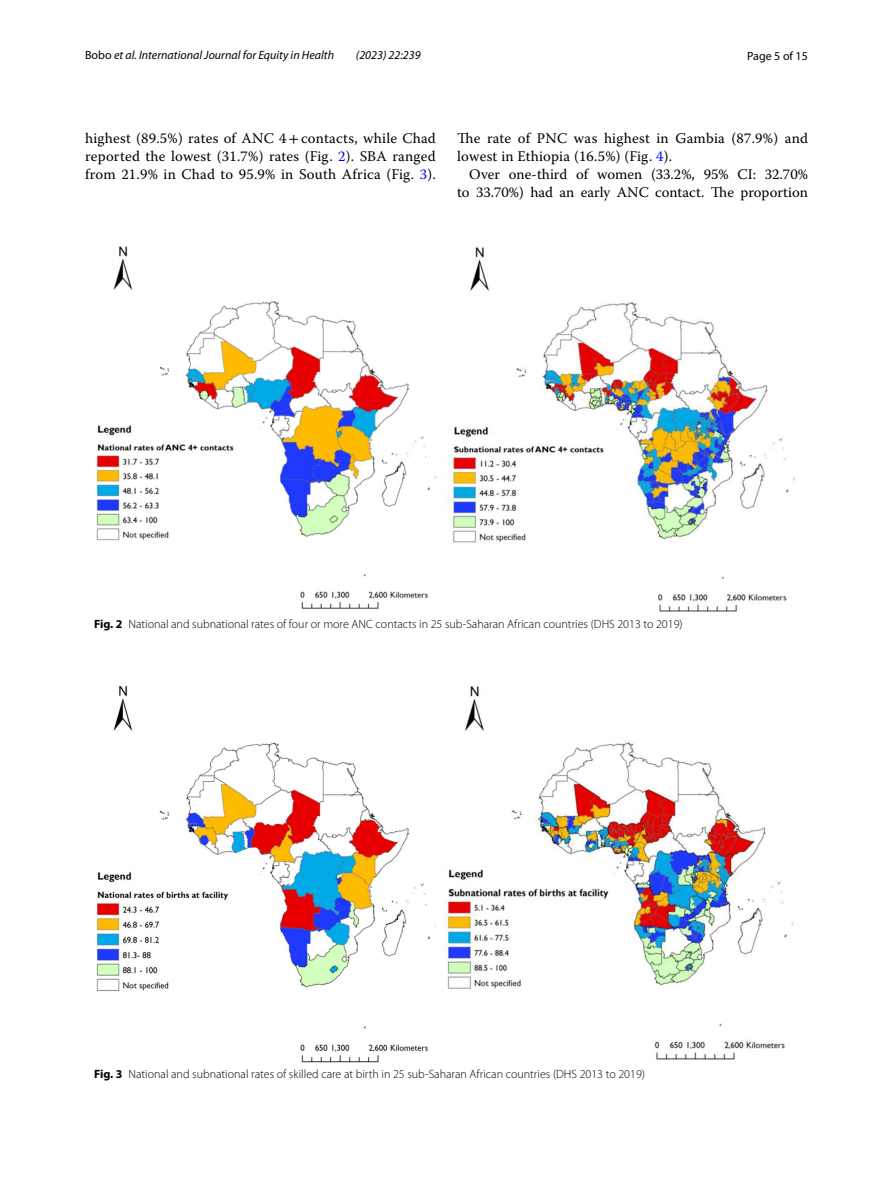
<style>
.page{position:relative;width:893px;height:1187px;background:#fff}
.page>*{position:absolute;margin:0;border:0;box-sizing:border-box;transform-origin:0 0}
.t1{font:14.7px/18px "Warnock Pro";letter-spacing:.015em;color:#000;text-align:justify}
.t2{font:300 12px "Myriad Pro";color:#000}
.t3{font:italic 12px "Myriad Pro";color:#000}
.t4{font:12px "Myriad Pro";color:#000}
.s1{font-style:normal}
.s2{font-family:"STIX"}
.s3{color:#00f}
.s4{font-weight:700}
</style>
<div class="page">
<img style="left:96px;top:246px;width:699px;height:366px">
<img style="left:96px;top:685px;width:698px;height:377px">
<p class="t3" style="left:85px;top:48px;width:251px"><span class="s1">Bobo</span> et al. International Journal for Equity in Health</p>
<p class="t3" style="left:356px;top:48px;width:66px">(2023) 22:239</p>
<p class="t4" style="left:747px;top:48px;width:62px">Page 5 of 15</p>
<p class="t1" style="left:85px;top:129px;width:352px">highest (89.5%) rates of ANC 4<span class="s2">+</span>contacts, while Chad reported the lowest (31.7%) rates (Fig. <span class="s3">2</span>). SBA ranged from 21.9% in Chad to 95.9% in South Africa (Fig. <span class="s3">3</span>).</p>
<p class="t1" style="left:457px;top:128px;width:352px">The rate of PNC was highest in Gambia (87.9%) and lowest in Ethiopia (16.5%) (Fig. <span class="s3">4</span>).</p>
<p class="t1" style="left:457px;top:164px;width:352px;text-align:right">Over one-third of women (33.2%, 95% CI: 32.70% to 33.70%) had an early ANC contact. The proportion</p>
<p class="t2" style="left:94px;top:617px;width:590px"><span class="s4">Fig. 2</span> National and subnational rates of four or more ANC contacts in 25 sub-Saharan African countries (DHS 2013 to 2019)</p>
<p class="t2" style="left:94px;top:1067px;width:552px"><span class="s4">Fig. 3</span> National and subnational rates of skilled care at birth in 25 sub-Saharan African countries (DHS 2013 to 2019)</p>
</div>
